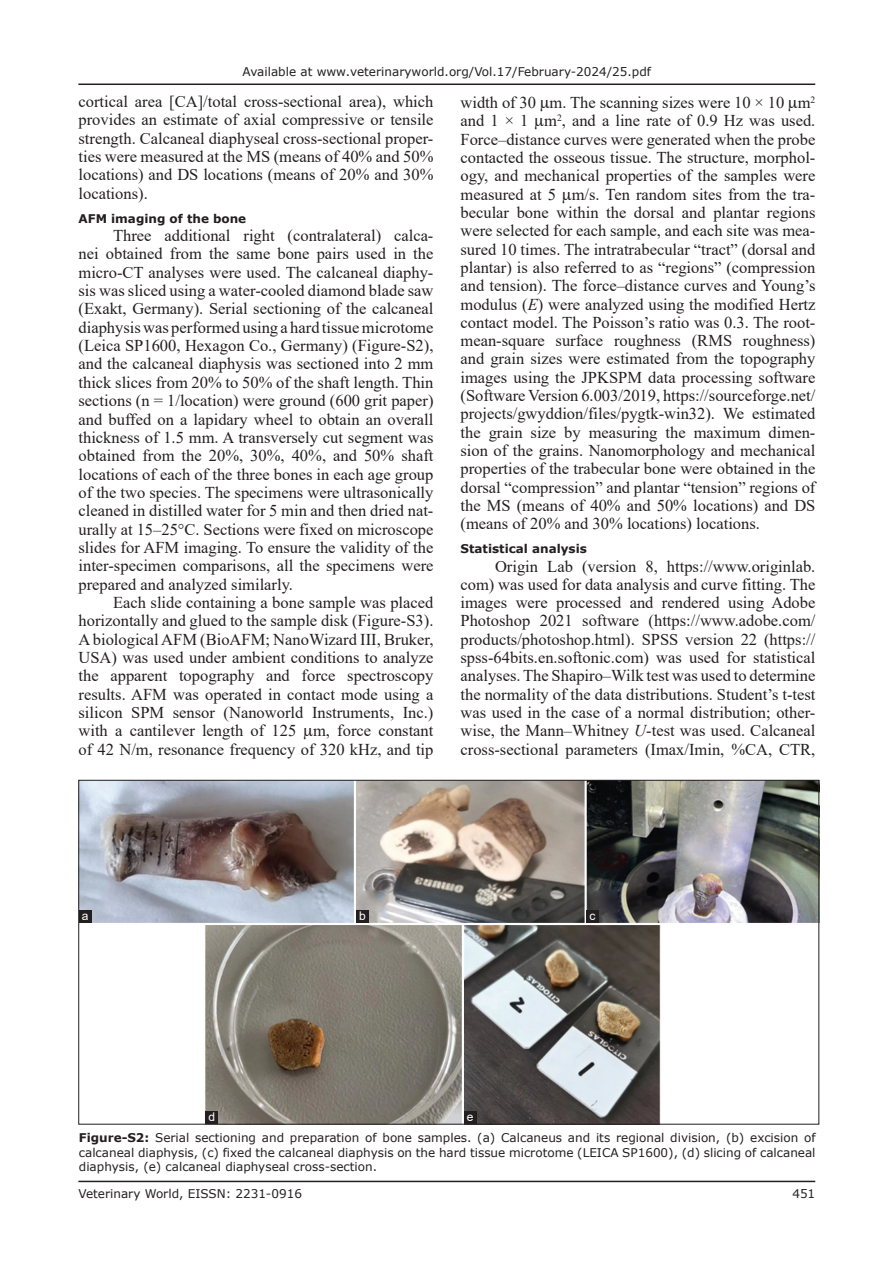
<style>
.page{position:relative;width:894px;height:1263px;background:#fff}
.page>*{position:absolute;margin:0;border:0;box-sizing:border-box;transform-origin:0 0}
.TX{font:16.5px/18.3px "Times New Roman";color:#231f20;text-align:justify}
.FGC{font:12px/14.5px "Verdana";color:#231f20;text-align:justify}
.t1{font:700 12px "Verdana";color:#231f20}
.LABEL{font:12px "Arial";color:#fff}
.s1{font-style:italic}
.s2{font-weight:700}
</style>
<div class="page">
<hr style="left:78px;top:1180px;width:737px;height:2px;background:#231f20">
<hr style="left:78px;top:83px;width:737px;height:2px;background:#231f20">
<img style="left:80px;top:782px;width:736px;height:340px">
<div style="left:79px;top:910px;width:13px;height:12px;background:#231f20"></div>
<div style="left:356px;top:910px;width:13px;height:12px;background:#231f20"></div>
<div style="left:586px;top:910px;width:12px;height:12px;background:#231f20"></div>
<div style="left:205px;top:1111px;width:13px;height:13px;background:#231f20"></div>
<div style="left:463px;top:1111px;width:13px;height:13px;background:#231f20"></div>
<p class="FGC" style="left:242px;top:64px;width:410px">Available at www.veterinaryworld.org/Vol.17/February-2024/25.pdf</p>
<p class="TX" style="left:78px;top:92px;width:356px">cortical area [CA]/total cross-sectional area), which provides an estimate of axial compressive or tensile strength. Calcaneal diaphyseal cross-sectional proper&shy;ties were measured at the MS (means of 40% and 50% locations) and DS locations (means of 20% and 30% locations).</p>
<h2 class="t1" style="left:78px;top:210px;width:169px">AFM imaging of the bone</h2>
<p class="TX" style="left:78px;top:226px;width:356px;text-indent:34px">Three additional right (contralateral) calca&shy;nei obtained from the same bone pairs used in the micro-CT analyses were used. The calcaneal diaphy&shy;sis was sliced using a water-cooled diamond blade saw (Exakt, Germany). Serial sectioning of the calcaneal diaphysis was performed using a hard tissue microtome (Leica SP1600, Hexagon Co., Germany) (Figure-S2), and the calcaneal diaphysis was sectioned into 2 mm thick slices from 20% to 50% of the shaft length. Thin sections (n = 1/location) were ground (600 grit paper) and buffed on a lapidary wheel to obtain an overall thickness of 1.5 mm. A transversely cut segment was obtained from the 20%, 30%, 40%, and 50% shaft locations of each of the three bones in each age group of the two species. The specimens were ultrasonically cleaned in distilled water for 5 min and then dried nat&shy;urally at 15–25°C. Sections were fixed on microscope slides for AFM imaging. To ensure the validity of the inter-specimen comparisons, all the specimens were prepared and analyzed similarly.</p>
<p class="TX" style="left:78px;top:592px;width:356px;text-indent:34px">Each slide containing a bone sample was placed horizontally and glued to the sample disk (Figure-S3).<br>Abiological AFM (BioAFM; NanoWizard III, Bruker, USA) was used under ambient conditions to analyze the apparent topography and force spectroscopy results. AFM was operated in contact mode using a silicon SPM sensor (Nanoworld Instruments, Inc.) with a cantilever length of 125 m, force constant of 42 N/m, resonance frequency of 320 kHz, and tip</p>
<p class="TX" style="left:460px;top:93px;width:356px">width of 30 m. The scanning sizes were 10 × 10 m<sup>2 </sup>and 1 × 1 m<sup>2</sup>, and a line rate of 0.9 Hz was used.<br>Force–distance curves were generated when the probe contacted the osseous tissue. The structure, morphol&shy;ogy, and mechanical properties of the samples were measured at 5 m/s. Ten random sites from the tra&shy;becular bone within the dorsal and plantar regions were selected for each sample, and each site was mea&shy;sured 10 times. The intratrabecular “tract” (dorsal and plantar) is also referred to as “regions” (compression and tension). The force–distance curves and Young’s modulus (<span class="s1">E</span>) were analyzed using the modified Hertz contact model. The Poisson’s ratio was 0.3. The root&shy;mean-square surface roughness (RMS roughness) and grain sizes were estimated from the topography images using the JPKSPM data processing software (Software Version 6.003/2019, https://sourceforge.net/ projects/gwyddion/files/pygtk-win32). We estimated the grain size by measuring the maximum dimen&shy;sion of the grains. Nanomorphology and mechanical properties of the trabecular bone were obtained in the dorsal “compression” and plantar “tension” regions of the MS (means of 40% and 50% locations) and DS (means of 20% and 30% locations) locations.</p>
<h2 class="t1" style="left:460px;top:540px;width:128px">Statistical analysis</h2>
<p class="TX" style="left:460px;top:556px;width:356px;text-indent:34px">Origin Lab (version 8, https://www.originlab. com) was used for data analysis and curve fitting. The images were processed and rendered using Adobe Photoshop 2021 software (https://www.adobe.com/ products/photoshop.html). SPSS version 22 (https:// spss-64bits.en.softonic.com) was used for statistical analyses. The Shapiro–Wilk test was used to determine the normality of the data distributions. Student’s t-test was used in the case of a normal distribution; other&shy;wise, the Mann–Whitney <span class="s1">U</span>-test was used. Calcaneal cross-sectional parameters (Imax/Imin, %CA, CTR,</p>
<p class="LABEL" style="left:82px;top:907px;width:8px">a</p>
<p class="LABEL" style="left:359px;top:907px;width:8px">b</p>
<p class="LABEL" style="left:589px;top:907px;width:7px">c</p>
<p class="LABEL" style="left:208px;top:1108px;width:8px">d</p>
<p class="LABEL" style="left:466px;top:1108px;width:8px">e</p>
<p class="FGC" style="left:79px;top:1130px;width:738px"><span class="s2">Figure-S2:</span> Serial sectioning and preparation of bone samples. (a) Calcaneus and its regional division, (b) excision of calcaneal diaphysis, (c) fixed the calcaneal diaphysis on the hard tissue microtome (LEICA SP1600), (d) slicing of calcaneal diaphysis, (e) calcaneal diaphyseal cross-section.</p>
<p class="FGC" style="left:78px;top:1186px;width:225px">Veterinary World, EISSN: 2231-0916</p>
<p class="FGC" style="left:792px;top:1186px;width:24px">451</p>
</div>
